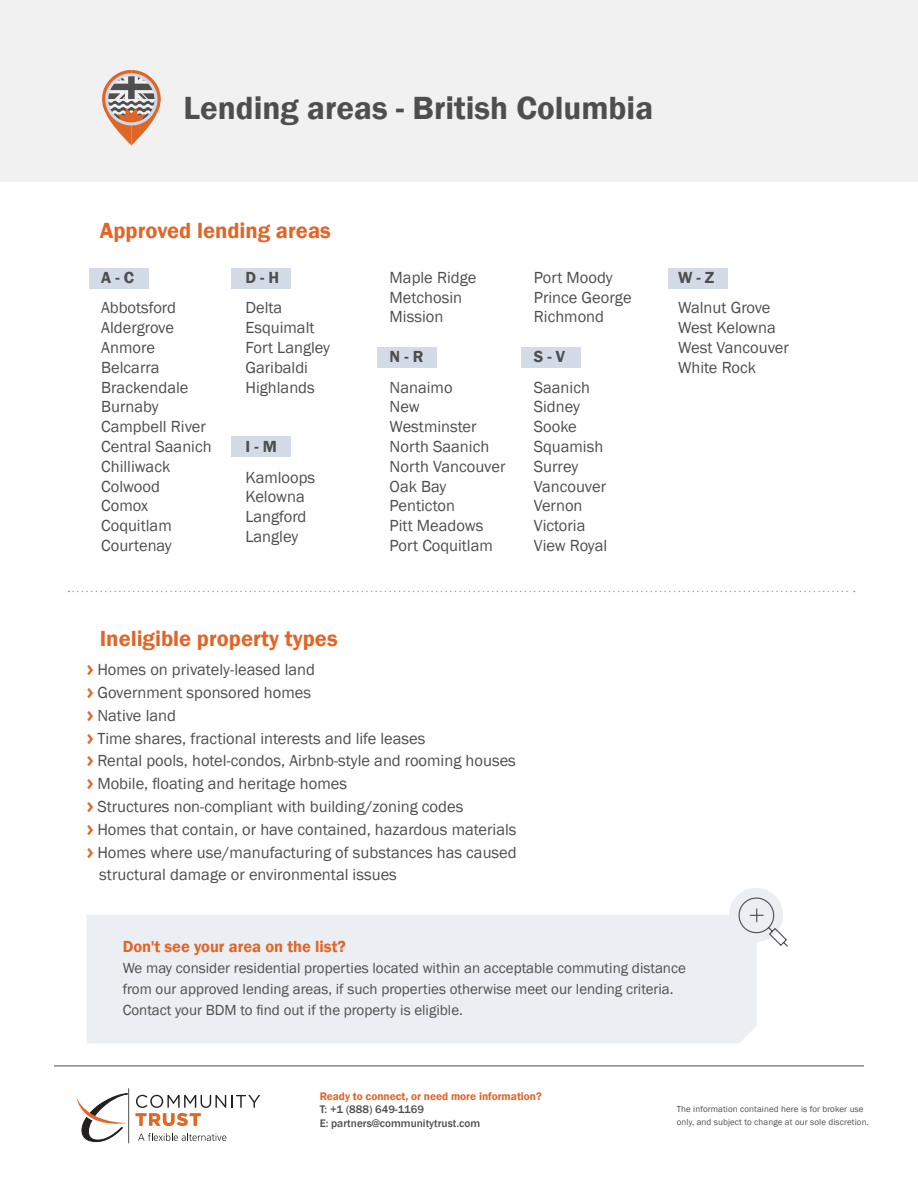
<style>
.page{position:relative;width:918px;height:1188px;background:#fff}
.page>*{position:absolute;margin:0;border:0;box-sizing:border-box;transform-origin:0 0}
.t1{font:600 33px "Franklin Gothic";color:#4f4e4e}
.t2{font:600 22.5px "Franklin Gothic";color:#e26527}
.t3{font:16.5px/19.8px "Franklin Gothic";color:#4e4e4e}
.t4{font:600 16.5px "Franklin Gothic";color:#e26527}
.t5{font:600 16.5px "Franklin Gothic";color:#4e4e4e}
.t6{font:15px/21px "Franklin Gothic";color:#4f4e4e}
.t7{font:500 11.25px/13.5px "Franklin Gothic";color:#4f4e4e}
.t8{font:600 11.25px "Franklin Gothic";color:#e26527}
.t9{font:9px/13.5px "Franklin Gothic";letter-spacing:.01em;color:#4f4e4e}
.s1{font-family:"Meta";font-weight:700;color:#e26527}
</style>
<div class="page">
<hr style="left:54px;top:1066px;width:810px;height:1px;background:#4f4e4e">
<svg style="left:135px;top:1095px;width:125px;height:31px"></svg>
<svg style="left:138px;top:1133px;width:88px;height:8px"></svg>
<hr style="left:128px;top:1088px;width:1px;height:55px;background:#231f20">
<svg style="left:77px;top:1093px;width:51px;height:49px"></svg>
<div style="left:0;top:0;width:918px;height:181px;background:#f1f1f1"></div>
<svg style="left:87px;top:888px;width:689px;height:155px;fill:#ebeef2"></svg>
<svg style="left:739px;top:897px;width:49px;height:50px"></svg>
<svg style="left:69px;top:591px;width:786px;height:1px"></svg>
<div style="left:89px;top:268px;width:59px;height:20px;background:#d3dce6"></div>
<div style="left:232px;top:268px;width:59px;height:20px;background:#d3dce6"></div>
<div style="left:232px;top:437px;width:59px;height:20px;background:#d3dce6"></div>
<div style="left:377px;top:347px;width:60px;height:21px;background:#d3dce6"></div>
<div style="left:522px;top:347px;width:59px;height:21px;background:#d3dce6"></div>
<div style="left:669px;top:268px;width:59px;height:20px;background:#d3dce6"></div>
<svg style="left:102px;top:70px;width:59px;height:76px"></svg>
<h1 class="t1" style="left:184px;top:88px;width:471px">Lending areas - British Columbia</h1>
<h2 class="t2" style="left:100px;top:217px;width:233px">Approved lending areas</h2>
<p class="t5" style="left:101px;top:267px;width:34px">A - C</p>
<p class="t3" style="left:101px;top:298px;width:112px">Abbotsford<br>Aldergrove<br>Anmore<br>Belcarra<br>Brackendale<br>Burnaby<br>Campbell River<br>Central Saanich<br>Chilliwack<br>Colwood<br>Comox<br>Coquitlam<br>Courtenay</p>
<p class="t5" style="left:245px;top:267px;width:35px">D - H</p>
<p class="t3" style="left:245px;top:298px;width:86px">Delta<br>Esquimalt<br>Fort Langley<br>Garibaldi<br>Highlands</p>
<p class="t5" style="left:245px;top:436px;width:33px">I - M</p>
<p class="t3" style="left:245px;top:468px;width:71px">Kamloops<br>Kelowna<br>Langford<br>Langley</p>
<p class="t3" style="left:390px;top:268px;width:88px">Maple Ridge<br>Metchosin<br>Mission</p>
<p class="t5" style="left:390px;top:346px;width:35px">N - R</p>
<p class="t3" style="left:390px;top:378px;width:117px">Nanaimo<br>New<br>Westminster<br>North Saanich<br>North Vancouver<br>Oak Bay<br>Penticton<br>Pitt Meadows<br>Port Coquitlam</p>
<p class="t3" style="left:534px;top:268px;width:99px">Port Moody<br>Prince George<br>Richmond</p>
<p class="t5" style="left:534px;top:346px;width:33px">S - V</p>
<p class="t3" style="left:534px;top:378px;width:75px">Saanich<br>Sidney<br>Sooke<br>Squamish<br>Surrey<br>Vancouver<br>Vernon<br>Victoria<br>View Royal</p>
<h2 class="t2" style="left:100px;top:625px;width:239px">Ineligible property types</h2>
<p class="t3" style="left:87px;top:660px;width:230px"><span class="s1">&gt;</span> Homes on privately-leased land</p>
<p class="t3" style="left:87px;top:683px;width:226px"><span class="s1">&gt;</span> Government sponsored homes</p>
<p class="t3" style="left:87px;top:706px;width:91px"><span class="s1">&gt;</span> Native land</p>
<p class="t3" style="left:87px;top:729px;width:340px"><span class="s1">&gt;</span> Time shares, fractional interests and life leases</p>
<p class="t3" style="left:87px;top:751px;width:431px"><span class="s1">&gt;</span> Rental pools, hotel-condos, Airbnb-style and rooming houses</p>
<p class="t3" style="left:87px;top:774px;width:262px"><span class="s1">&gt;</span> Mobile, floating and heritage homes</p>
<p class="t3" style="left:87px;top:797px;width:378px"><span class="s1">&gt;</span> Structures non-compliant with building/zoning codes</p>
<p class="t3" style="left:87px;top:820px;width:431px"><span class="s1">&gt;</span> Homes that contain, or have contained, hazardous materials</p>
<p class="t3" style="left:87px;top:843px;width:431px"><span class="s1">&gt;</span> Homes where use/manufacturing of substances has caused</p>
<p class="t3" style="left:99px;top:865px;width:299px">structural damage or environmental issues</p>
<p class="t5" style="left:678px;top:267px;width:38px">W - Z</p>
<p class="t3" style="left:678px;top:298px;width:112px">Walnut Grove<br>West Kelowna<br>West Vancouver<br>White Rock</p>
<p class="t4" style="left:123px;top:936px;width:225px">Don't see your area on the list?</p>
<p class="t6" style="left:123px;top:958px;width:565px">We may consider residential properties located within an acceptable commuting distance from our approved lending areas, if such properties otherwise meet our lending criteria.<br>Contact your BDM to find out if the property is eligible.</p>
<p class="t8" style="left:320px;top:1089px;width:224px">Ready to connect, or need more information?</p>
<p class="t7" style="left:320px;top:1103px;width:162px">T: +1 (888) 649-1169<br>E: partners@communitytrust.com</p>
<p class="t9" style="left:677px;top:1102px;width:194px">The information contained here is for broker use only, and subject to change at our sole discretion.</p>
</div>
